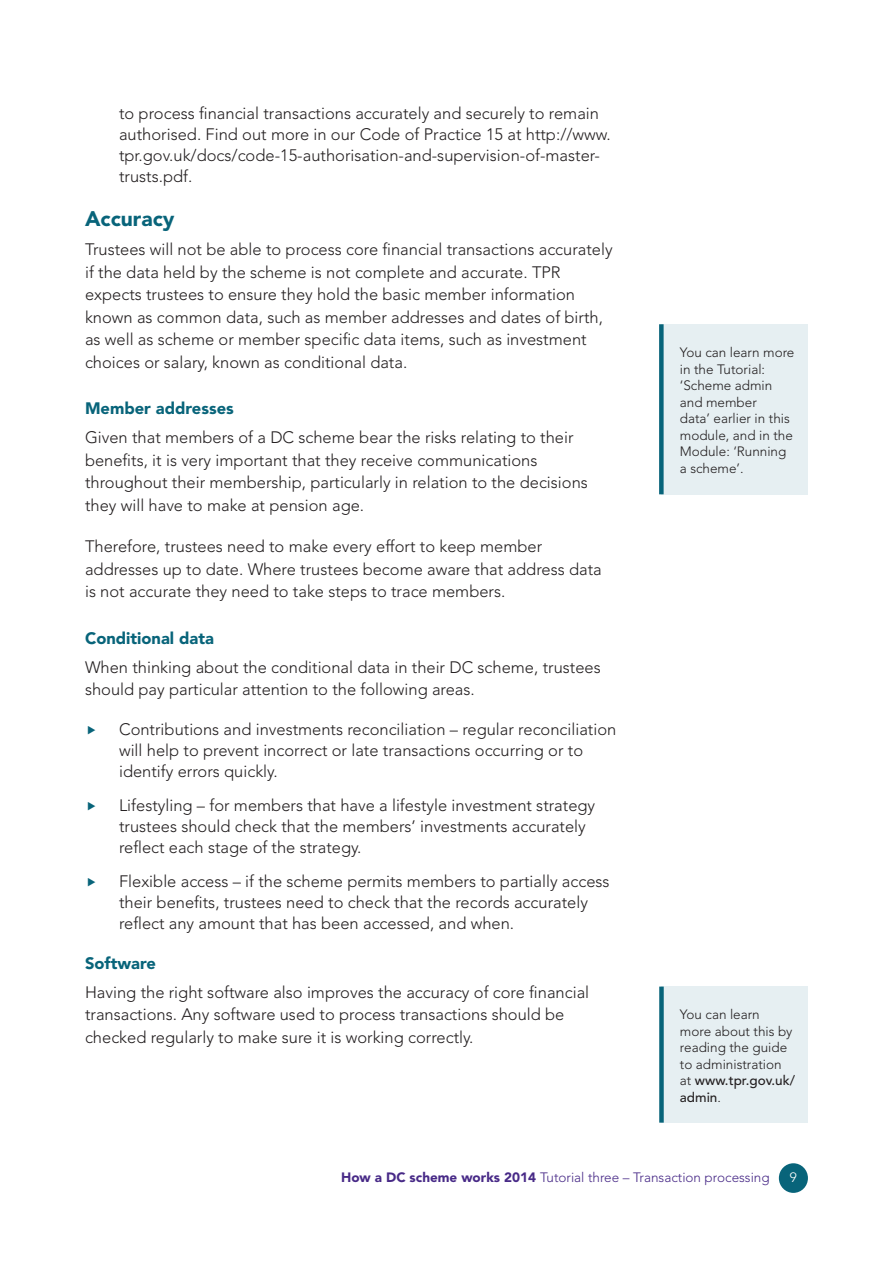
<style>
.page{position:relative;width:893px;height:1263px;background:#fff}
.page>*{position:absolute;margin:0;border:0;box-sizing:border-box;transform-origin:0 0}
.Heading_3{font:900 21px "Avenir LT Std";color:#08647a}
.body_text{font:300 16.5px/22.5px "Avenir LT Std";color:#231f20}
.heading_4{font:900 16.5px "Avenir LT Std";color:#08647a}
.footnote{font:300 13.5px/16.5px "Avenir LT Std";color:#231f20}
.t1{font:300 13.5px "Avenir LT Std";color:#482a87}
.t2{font:300 13.5px "Avenir LT Std";color:#fff}
.s1{font-weight:500}
.s2{font-weight:900}
</style>
<div class="page">
<div style="left:779px;top:1163px;width:29px;height:30px;background:#08647a;border-radius:50%"></div>
<div style="left:661px;top:324px;width:147px;height:170px;background:#e6eff2"></div>
<div style="left:659px;top:324px;width:5px;height:170px;background:#08647a"></div>
<div style="left:661px;top:986px;width:147px;height:137px;background:#e6eff2"></div>
<div style="left:659px;top:986px;width:5px;height:137px;background:#08647a"></div>
<p class="body_text" style="left:119px;top:103px;width:493px;line-height:21px">to process financial transactions accurately and securely to remain authorised. Find out more in our Code of Practice 15 at http://www. tpr.gov.uk/docs/code-15-authorisation-and-supervision-of-master&shy;trusts.pdf.</p>
<h4 class="Heading_3" style="left:85px;top:206px;width:91px">Accuracy</h4>
<p class="body_text" style="left:85px;top:238px;width:529px">Trustees will not be able to process core financial transactions accurately if the data held by the scheme is not complete and accurate. TPR expects trustees to ensure they hold the basic member information known as common data, such as member addresses and dates of birth, as well as scheme or member specific data items, such as investment choices or salary, known as conditional data.</p>
<p class="heading_4" style="left:85px;top:399px;width:150px">Member addresses</p>
<p class="body_text" style="left:85px;top:426px;width:504px">Given that members of a DC scheme bear the risks relating to their benefits, it is very important that they receive communications throughout their membership, particularly in relation to the decisions they will have to make at pension age.</p>
<p class="body_text" style="left:85px;top:535px;width:518px">Therefore, trustees need to make every effort to keep member addresses up to date. Where trustees become aware that address data is not accurate they need to take steps to trace members.</p>
<p class="heading_4" style="left:85px;top:628px;width:130px">Conditional data</p>
<p class="body_text" style="left:85px;top:656px;width:517px">When thinking about the conditional data in their DC scheme, trustees should pay particular attention to the following areas.</p>
<p class="body_text" style="left:119px;top:719px;width:499px;line-height:21px">Contributions and investments reconciliation – regular reconciliation will help to prevent incorrect or late transactions occurring or to identify errors quickly.</p>
<p class="body_text" style="left:119px;top:795px;width:478px;line-height:21px">Lifestyling – for members that have a lifestyle investment strategy trustees should check that the members’ investments accurately reflect each stage of the strategy.</p>
<p class="body_text" style="left:119px;top:871px;width:492px;line-height:21px">Flexible access – if the scheme permits members to partially access their benefits, trustees need to check that the records accurately reflect any amount that has been accessed, and when.</p>
<p class="heading_4" style="left:85px;top:953px;width:72px">Software</p>
<p class="body_text" style="left:85px;top:981px;width:506px">Having the right software also improves the accuracy of core financial transactions. Any software used to process transactions should be checked regularly to make sure it is working correctly.</p>
<p class="footnote" style="left:680px;top:344px;width:116px">You can learn more in the Tutorial: ‘Scheme admin and member<br>data’ earlier in this module, and in the<br>Module: ‘Running a scheme’.</p>
<p class="footnote" style="left:680px;top:1006px;width:117px">You can learn<br>more about this by reading the guide to administration at <span class="s1">www.tpr.gov.uk/ admin</span>.</p>
<p class="t1" style="left:341px;top:1169px;width:430px"><span class="s2">How a DC scheme works 2014</span> Tutorial three – Transaction processing</p>
<p class="t2" style="left:790px;top:1170px;width:9px">9</p>
</div>
